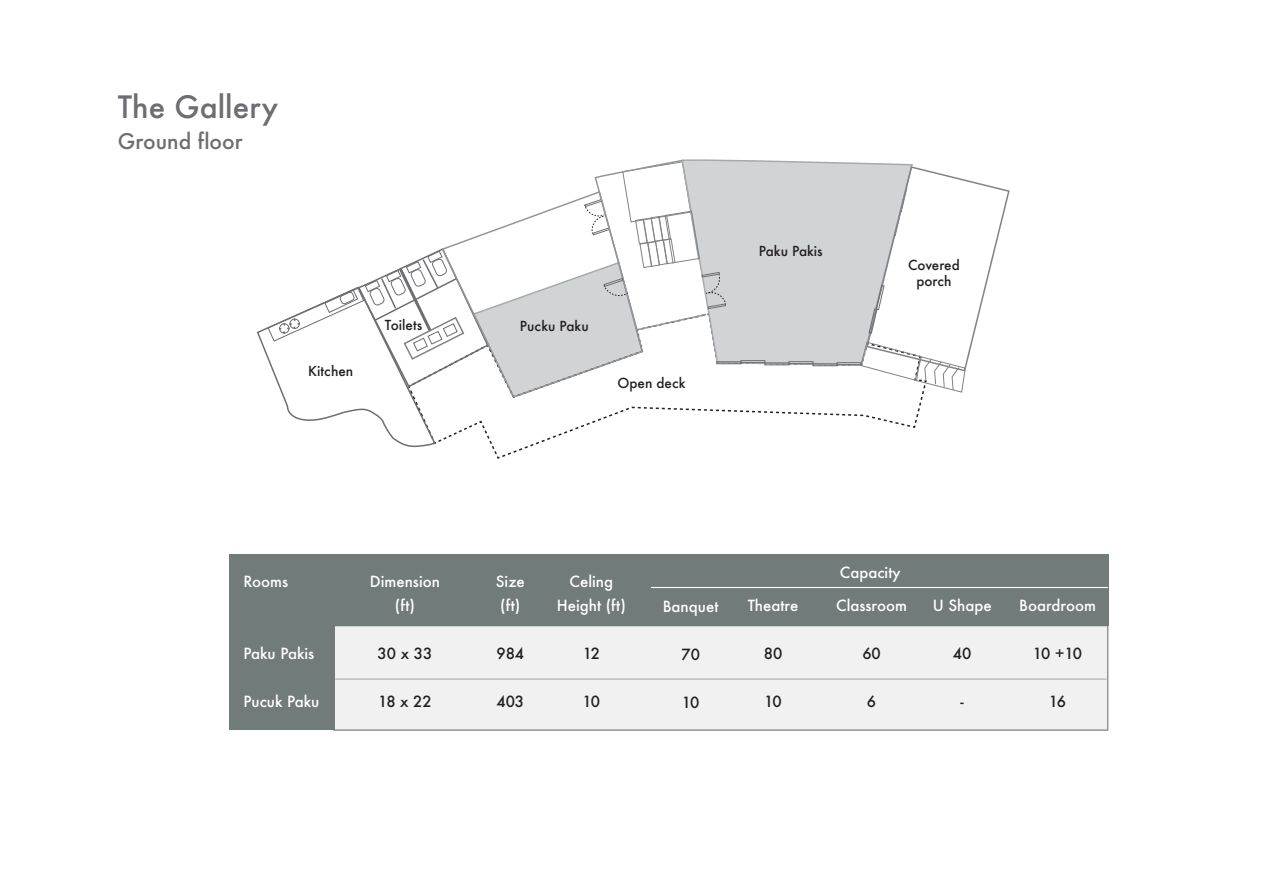
<style>
.page{position:relative;width:1263px;height:893px;background:#fff}
.page>*{position:absolute;margin:0;border:0;box-sizing:border-box;transform-origin:0 0}
.t1{font:500 30px "Futura";color:#6d6e71}
.t2{font:500 21px "Futura";color:#6d6e71}
.t3{font:500 15px/24px "Futura";color:#fff;text-align:center}
.t4{font:500 15px "Futura";color:#231f20}
.t5{font:500 13.5px/16.2px "Futura";color:#231f20;text-align:center}
</style>
<div class="page">
<svg style="left:256px;top:160px;width:754px;height:299px"></svg>
<div style="left:333px;top:625px;width:775px;height:106px;background:#f1f1f2;border:2px solid #939598"></div>
<div style="left:332px;top:555px;width:777px;height:71px;background:#717b7a"></div>
<div style="left:229px;top:555px;width:106px;height:175px;background:#717b7a"></div>
<hr style="left:651px;top:587px;width:457px;height:1px;background:#fff">
<hr style="left:335px;top:678px;width:771px;height:2px;background:#bcbec0">
<h1 class="t1" style="left:118px;top:86px;width:162px">The Gallery</h1>
<h2 class="t2" style="left:118px;top:127px;width:126px">Ground floor</h2>
<p class="t5" style="left:308px;top:363px;width:46px">Kitchen</p>
<p class="t5" style="left:385px;top:316px;width:39px">Toilets</p>
<p class="t5" style="left:520px;top:318px;width:70px">Pucku Paku</p>
<p class="t5" style="left:617px;top:374px;width:70px">Open deck</p>
<p class="t5" style="left:759px;top:243px;width:65px">Paku Pakis</p>
<p class="t5" style="left:908px;top:257px;width:53px">Covered porch</p>
<p class="t3" style="left:243px;top:569px;width:46px">Rooms</p>
<p class="t3" style="left:243px;top:641px;width:73px">Paku Pakis</p>
<p class="t3" style="left:243px;top:689px;width:78px">Pucuk Paku</p>
<p class="t3" style="left:370px;top:569px;width:72px">Dimension (ft)</p>
<p class="t4" style="left:378px;top:643px;width:56px">30 x 33</p>
<p class="t4" style="left:378px;top:691px;width:55px">18 x 22</p>
<p class="t3" style="left:496px;top:569px;width:30px;text-align:left">Size (ft)</p>
<p class="t4" style="left:496px;top:643px;width:29px">984</p>
<p class="t4" style="left:496px;top:691px;width:29px">403</p>
<p class="t3" style="left:557px;top:569px;width:71px">Celing<br>Height (ft)</p>
<p class="t4" style="left:583px;top:643px;width:19px">12</p>
<p class="t4" style="left:582px;top:691px;width:19px">10</p>
<p class="t3" style="left:663px;top:594px;width:57px">Banquet</p>
<p class="t4" style="left:681px;top:644px;width:20px">70</p>
<p class="t4" style="left:682px;top:692px;width:19px">10</p>
<p class="t3" style="left:748px;top:593px;width:52px">Theatre</p>
<p class="t4" style="left:764px;top:643px;width:20px">80</p>
<p class="t4" style="left:764px;top:691px;width:19px">10</p>
<p class="t3" style="left:840px;top:560px;width:62px">Capacity</p>
<p class="t3" style="left:836px;top:593px;width:72px">Classroom</p>
<p class="t4" style="left:862px;top:643px;width:20px">60</p>
<p class="t4" style="left:867px;top:691px;width:11px">6</p>
<p class="t3" style="left:933px;top:593px;width:60px">U Shape</p>
<p class="t4" style="left:953px;top:643px;width:20px">40</p>
<p class="t4" style="left:960px;top:691px;width:5px">-</p>
<p class="t3" style="left:1019px;top:593px;width:78px">Boardroom</p>
<p class="t4" style="left:1033px;top:643px;width:51px">10 +10</p>
<p class="t4" style="left:1049px;top:691px;width:19px">16</p>
</div>
